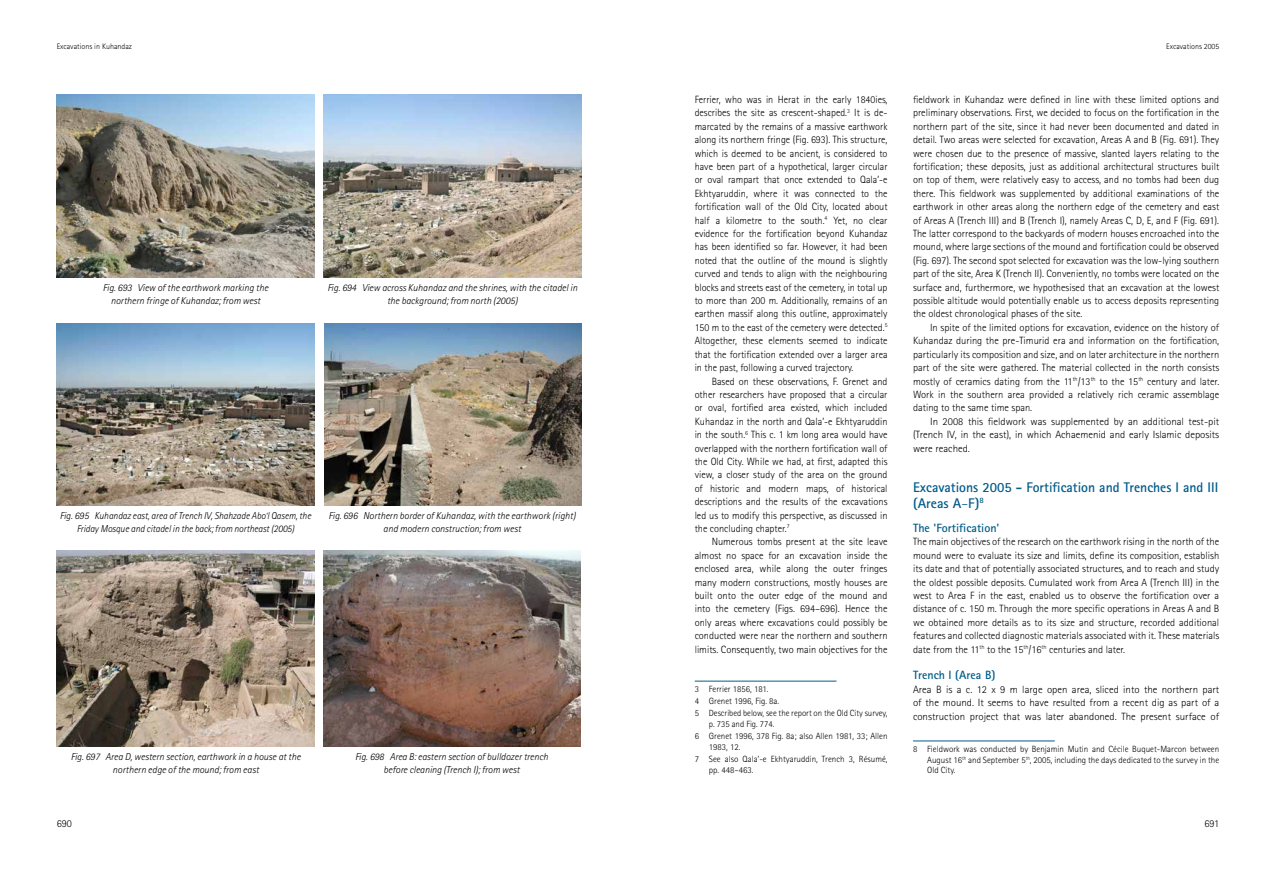
<style>
.page{position:relative;width:1276px;height:879px;background:#fff}
.page>*{position:absolute;margin:0;border:0;box-sizing:border-box;transform-origin:0 0}
.t1{font:700 14px/16px "Rotis Sans Serif Std";color:#005c89}
.t2{font:700 12px "Rotis Sans Serif Std";color:#005c89}
.t3{font:300 10.5px/13.4px "Rotis Sans Serif Std";color:#000;text-align:justify}
.t4{font:italic 300 10px/13.4px "Rotis Sans Serif Std";color:#000;text-align:center}
.t5{font:300 9px/12.2px "Rotis Sans Serif Std";color:#000}
.t6{font:300 8px "Rotis Sans Serif Std";color:#000}
.s1{font-size:9px}
.s2{font-weight:300}
</style>
<div class="page">
<hr style="left:694px;top:681px;width:142px;height:1px;background:#005c89">
<hr style="left:913px;top:740px;width:141px;height:1px;background:#005c89">
<img style="left:57px;top:323px;width:258px;height:182px">
<img style="left:57px;top:95px;width:258px;height:182px">
<img style="left:57px;top:550px;width:258px;height:196px">
<img style="left:323px;top:95px;width:258px;height:182px">
<img style="left:324px;top:323px;width:257px;height:182px">
<img style="left:323px;top:550px;width:258px;height:196px">
<p class="t6" style="left:57px;top:42px;width:77px">Excavations in Kuhandaz</p>
<p class="t6" style="left:1166px;top:42px;width:54px">Excavations 2005</p>
<p class="t4" style="left:103px;top:281px;width:167px">Fig. 693 View of the earthwork marking the northern fringe of Kuhandaz; from west</p>
<p class="t4" style="left:327px;top:281px;width:251px">Fig. 694 View across Kuhandaz and the shrines, with the citadel in the background; from north (2005)</p>
<p class="t4" style="left:60px;top:508px;width:253px">Fig. 695 Kuhandaz east, area of Trench IV, Shahzade Abo<span class="s1">'</span>l Qasem, the<br>Friday Mosque and citadel in the back; from northeast (2005)</p>
<p class="t4" style="left:328px;top:508px;width:248px">Fig. 696 Northern border of Kuhandaz, with the earthwork (right) and modern construction; from west</p>
<p class="t4" style="left:71px;top:750px;width:231px">Fig. 697 Area D, western section, earthwork in a house at the northern edge of the mound; from east</p>
<p class="t4" style="left:355px;top:750px;width:195px">Fig. 698 Area B: eastern section of bulldozer trench before cleaning (Trench I); from west</p>
<p class="t3" style="left:694px;top:93px;width:194px">Ferrier, who was in Herat in the early 1840ies, describes the site as crescent-shaped.<sup>3</sup> It is de&shy;marcated by the remains of a massive earthwork along its northern fringe (Fig. 693). This structure, which is deemed to be ancient, is considered to have been part of a hypothetical, larger circular or oval rampart that once extended to Qala’-e Ekhtyaruddin, where it was connected to the fortification wall of the Old City, located about half a kilometre to the south.<sup>4</sup> Yet, no clear evidence for the fortification beyond Kuhandaz has been identified so far. However, it had been noted that the outline of the mound is slightly curved and tends to align with the neighbouring blocks and streets east of the cemetery, in total up to more than 200 m. Additionally, remains of an earthen massif along this outline, approximately 150 m to the east of the cemetery were detected.<sup>5<br></sup>Altogether, these elements seemed to indicate that the fortification extended over a larger area in the past, following a curved trajectory.</p>
<p class="t3" style="left:694px;top:374px;width:194px;text-indent:17px">Based on these observations, F. Grenet and other researchers have proposed that a circular or oval, fortified area existed, which included Kuhandaz in the north and Qala’-e Ekhtyaruddin in the south.<sup>6</sup> This c. 1 km long area would have overlapped with the northern fortification wall of the Old City. While we had, at first, adapted this view, a closer study of the area on the ground of historic and modern maps, of historical descriptions and the results of the excavations led us to modify this perspective, as discussed in the concluding chapter.<sup>7</sup></p>
<p class="t3" style="left:694px;top:535px;width:194px;text-indent:17px">Numerous tombs present at the site leave almost no space for an excavation inside the enclosed area, while along the outer fringes many modern constructions, mostly houses are built onto the outer edge of the mound and into the cemetery (Figs. 694–696). Hence the only areas where excavations could possibly be conducted were near the northern and southern limits. Consequently, two main objectives for the</p>
<p class="t5" style="left:694px;top:683px;width:194px">3 Ferrier 1856, 181.<br>4 Grenet 1996, Fig. 8a.<br>5 Described below, see the report on the Old City survey,</p>
<p class="t5" style="left:694px;top:718px;width:194px;text-indent:14px">p. 735 and Fig. 774.<br>6 Grenet 1996, 378 Fig. 8a; also Allen 1981, 33; Allen</p>
<p class="t5" style="left:694px;top:741px;width:194px;text-indent:14px">1983, 12.<br>7 See also Qala’-e Ekhtyaruddin, Trench 3, Résumé,</p>
<p class="t5" style="left:709px;top:764px;width:46px">pp. 448–463.</p>
<p class="t3" style="left:913px;top:93px;width:308px">fieldwork in Kuhandaz were defined in line with these limited options and preliminary observations. First, we decided to focus on the fortification in the northern part of the site, since it had never been documented and dated in detail. Two areas were selected for excavation, Areas A and B (Fig. 691). They were chosen due to the presence of massive, slanted layers relating to the fortification; these deposits, just as additional architectural structures built on top of them, were relatively easy to access, and no tombs had been dug there. This fieldwork was supplemented by additional examinations of the earthwork in other areas along the northern edge of the cemetery and east of Areas A (Trench III) and B (Trench I), namely Areas C, D, E, and F (Fig. 691).<br>The latter correspond to the backyards of modern houses encroached into the mound, where large sections of the mound and fortification could be observed (Fig. 697). The second spot selected for excavation was the low-lying southern part of the site, Area K (Trench II). Conveniently, no tombs were located on the surface and, furthermore, we hypothesised that an excavation at the lowest possible altitude would potentially enable us to access deposits representing the oldest chronological phases of the site.</p>
<p class="t3" style="left:913px;top:321px;width:308px;text-indent:17px">In spite of the limited options for excavation, evidence on the history of Kuhandaz during the pre-Timurid era and information on the fortification, particularly its composition and size, and on later architecture in the northern part of the site were gathered. The material collected in the north consists mostly of ceramics dating from the 11<sup>th</sup>/13<sup>th</sup> to the 15<sup>th</sup> century and later.<br>Work in the southern area provided a relatively rich ceramic assemblage dating to the same time span.</p>
<p class="t3" style="left:913px;top:414px;width:308px;text-indent:17px">In 2008 this fieldwork was supplemented by an additional test-pit (Trench IV, in the east), in which Achaemenid and early Islamic deposits were reached.</p>
<h1 class="t1" style="left:913px;top:479px;width:307px">Excavations 2005 - Fortification and Trenches I and III (Areas A<span class="s2">–</span>F)<sup>8</sup></h1>
<p class="t2" style="left:913px;top:520px;width:88px">The 'Fortification'</p>
<p class="t3" style="left:913px;top:535px;width:308px">The main objectives of the research on the earthwork rising in the north of the mound were to evaluate its size and limits, define its composition, establish its date and that of potentially associated structures, and to reach and study the oldest possible deposits. Cumulated work from Area A (Trench III) in the west to Area F in the east, enabled us to observe the fortification over a distance of c. 150 m. Through the more specific operations in Areas A and B we obtained more details as to its size and structure, recorded additional features and collected diagnostic materials associated with it. These materials date from the 11<sup>th</sup> to the 15<sup>th</sup>/16<sup>th</sup> centuries and later.</p>
<p class="t2" style="left:913px;top:668px;width:84px">Trench I (Area B)</p>
<p class="t3" style="left:913px;top:682px;width:308px">Area B is a c. 12 x 9 m large open area, sliced into the northern part of the mound. It seems to have resulted from a recent dig as part of a construction project that was later abandoned. The present surface of</p>
<p class="t5" style="left:927px;top:743px;width:293px;line-height:10.8px;text-align:justify;text-indent:-14px">8 Fieldwork was conducted by Benjamin Mutin and Cécile Buquet-Marcon between August 16<sup>th</sup> and September 5<sup>th</sup>, 2005, including the days dedicated to the survey in the Old City.</p>
<p class="t3" style="left:57px;top:816px;width:17px">690</p>
<p class="t3" style="left:1204px;top:816px;width:16px">691</p>
</div>
